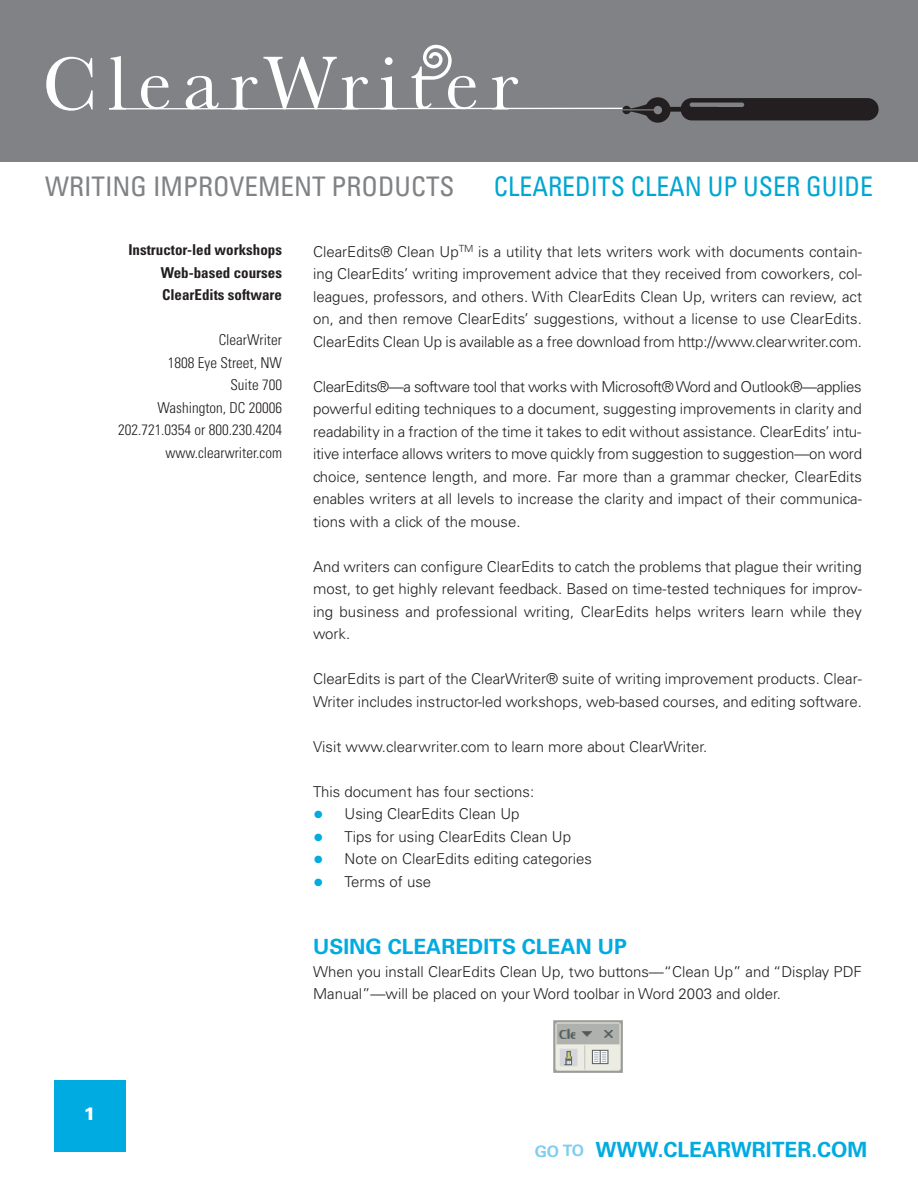
<style>
.page{position:relative;width:918px;height:1188px;background:#fff}
.page>*{position:absolute;margin:0;border:0;box-sizing:border-box;transform-origin:0 0}
.t1{font:condensed 27px "Univers LT Std";color:#808285}
.t2{font:condensed 27px "Univers LT Std";color:#00a6d2;scale:.95 1}
.t3{font:700 21px "Univers LT Std";color:#00abe1}
.t4{font:900 18px "Univers LT Std";color:#fff}
.t5{font:300 15px/22.5px "Univers LT Std";color:#231f20;text-align:justify}
.t6{font:300 condensed 15px/22.5px "Univers LT Std";color:#231f20;text-align:right}
.t7{font:700 condensed 15px/22.5px "Univers LT Std";color:#231f20;text-align:justify}
.s1{font-size:21px;color:#00abe1}
.s2{font-size:15.75px;color:#80ceee}
</style>
<div class="page">
<div style="left:0;top:0;width:918px;height:162px;background:#808285"></div>
<div style="left:645px;top:97px;width:26px;height:26px;background:#231f20;border-radius:50%"></div>
<svg style="left:631px;top:101px;width:24px;height:18px"></svg>
<div style="left:654px;top:106px;width:8px;height:8px;background:#808285;border-radius:50%"></div>
<svg style="left:622px;top:106px;width:9px;height:8px"></svg>
<hr style="left:621px;top:109px;width:38px;height:1px;background:#808285">
<div style="left:668px;top:107px;width:50px;height:5px;background:#231f20"></div>
<svg style="left:681px;top:98px;width:198px;height:22px;background:#2a2628"></svg>
<svg style="left:46px;top:57px;width:47px;height:54px"></svg>
<svg style="left:109px;top:44px;width:515px;height:66px"></svg>
<div style="left:54px;top:1080px;width:71px;height:71px;background:#00abe1"></div>
<img style="left:553px;top:1020px;width:70px;height:53px">
<h1 class="t1" style="left:45px;top:176px;width:411px">WRITING IMPROVEMENT PRODUCTS</h1>
<h1 class="t2" style="left:494px;top:176px;width:401px">CLEAREDITS CLEAN UP USER GUIDE</h1>
<p class="t7" style="left:161px;top:240px;width:123px;text-indent:-32px">Instructor-led workshops Web-based courses ClearEdits software</p>
<p class="t6" style="left:118px;top:330px;width:165px">ClearWriter<br>1808 Eye Street, NW<br>Suite 700<br>Washington, DC 20006<br>202.721.0354 or 800.230.4204 www.clearwriter.com</p>
<p class="t5" style="left:313px;top:241px;width:551px">ClearEdits® Clean Up<sup>TM</sup> is a utility that lets writers work with documents contain&shy;ing ClearEdits’ writing improvement advice that they received from coworkers, col&shy;leagues, professors, and others. With ClearEdits Clean Up, writers can review, act on, and then remove ClearEdits’ suggestions, without a license to use ClearEdits.<br>ClearEdits Clean Up is available as a free download from http://www.clearwriter.com.</p>
<p class="t5" style="left:313px;top:376px;width:550px">ClearEdits®—a software tool that works with Microsoft® Word and Outlook®—applies powerful editing techniques to a document, suggesting improvements in clarity and readability in a fraction of the time it takes to edit without assistance. ClearEdits’ intu&shy;itive interface allows writers to move quickly from suggestion to suggestion—on word choice, sentence length, and more. Far more than a grammar checker, ClearEdits enables writers at all levels to increase the clarity and impact of their communica&shy;tions with a click of the mouse.</p>
<p class="t5" style="left:313px;top:556px;width:550px">And writers can configure ClearEdits to catch the problems that plague their writing most, to get highly relevant feedback. Based on time-tested techniques for improv&shy;ing business and professional writing, ClearEdits helps writers learn while they work.</p>
<p class="t5" style="left:313px;top:669px;width:550px">ClearEdits is part of the ClearWriter® suite of writing improvement products. Clear-<br>Writer includes instructor-led workshops, web-based courses, and editing software.</p>
<p class="t5" style="left:313px;top:736px;width:396px">Visit www.clearwriter.com to learn more about ClearWriter.</p>
<p class="t5" style="left:313px;top:781px;width:223px">This document has four sections:</p>
<p class="t5" style="left:313px;top:804px;width:208px"><span class="s1">•</span> Using ClearEdits Clean Up</p>
<p class="t5" style="left:313px;top:826px;width:259px"><span class="s1">•</span> Tips for using ClearEdits Clean Up</p>
<p class="t5" style="left:313px;top:849px;width:281px"><span class="s1">•</span> Note on ClearEdits editing categories</p>
<p class="t5" style="left:313px;top:871px;width:120px"><span class="s1">•</span> Terms of use</p>
<h2 class="t3" style="left:313px;top:939px;width:315px">USING CLEAREDITS CLEAN UP</h2>
<p class="t5" style="left:313px;top:961px;width:550px">When you install ClearEdits Clean Up, two buttons—“Clean Up” and “Display PDF<br>Manual”—will be placed on your Word toolbar in Word 2003 and older.</p>
<p class="t4" style="left:84px;top:1107px;width:14px">1</p>
<h2 class="t3" style="left:535px;top:1141px;width:334px"><span class="s2">GO TO</span> WWW.CLEARWRITER.COM</h2>
</div>
